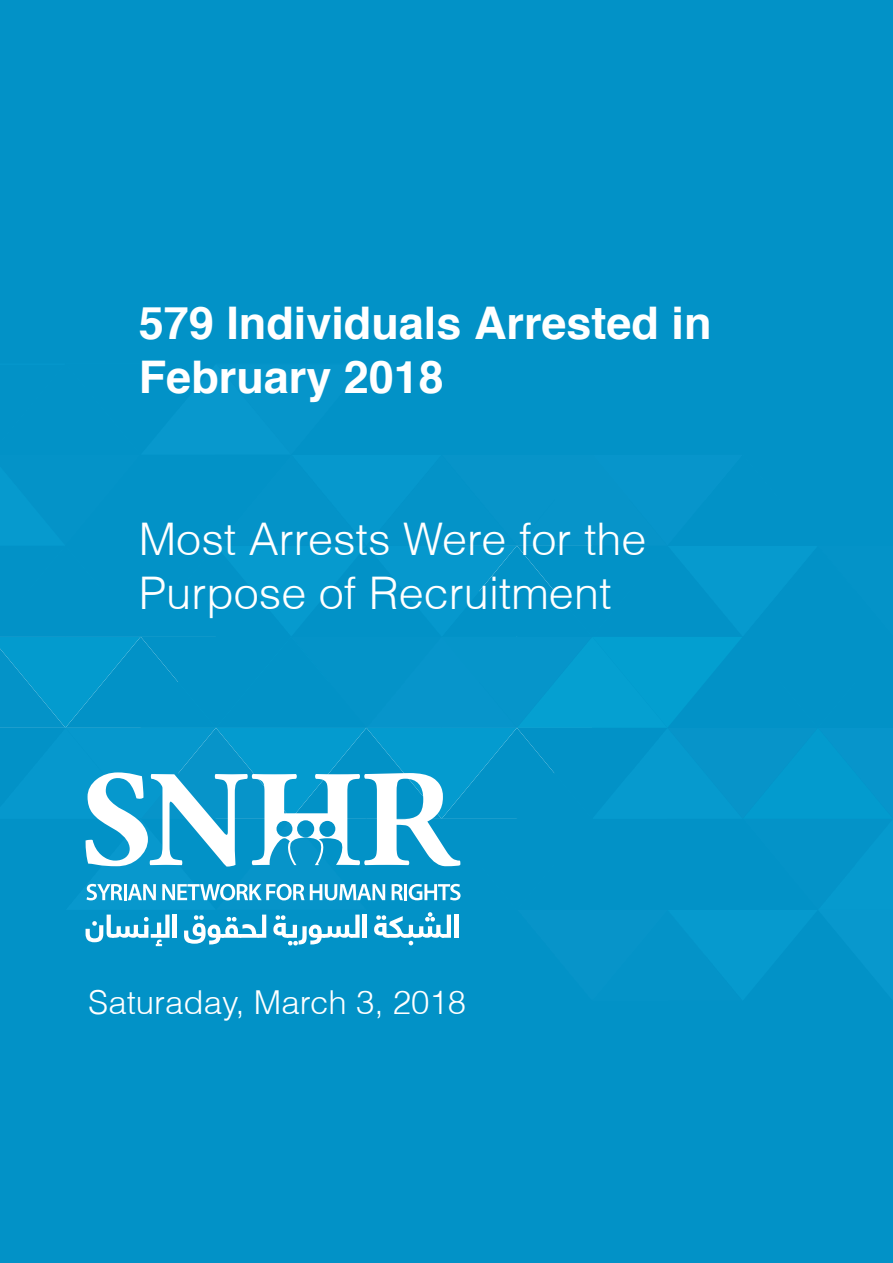
<style>
.page{position:relative;width:893px;height:1263px;background:#0292c7}
.page>*{position:absolute;margin:0;border:0;box-sizing:border-box;transform-origin:0 0}
.t1{font:300 45px/54px "Helvetica";color:#fff}
.t2{font:700 45px/54px "Helvetica";color:#fff}
.t3{font:300 33px "Helvetica";color:#fff}
</style>
<div class="page">
<svg style="left:0;top:545px;width:742px;height:402px"></svg>
<hr style="left:454px;top:914px;width:4px;height:24px;background:#fff">
<p class="t2" style="left:139px;top:295px;width:574px">579 Individuals Arrested in<br>February 2018</p>
<p class="t1" style="left:139px;top:511px;width:509px">Most Arrests Were for the<br>Purpose of Recruitment</p>
<p class="t3" style="left:88px;top:981px;width:379px">Saturaday, March 3, 2018</p>
</div>
